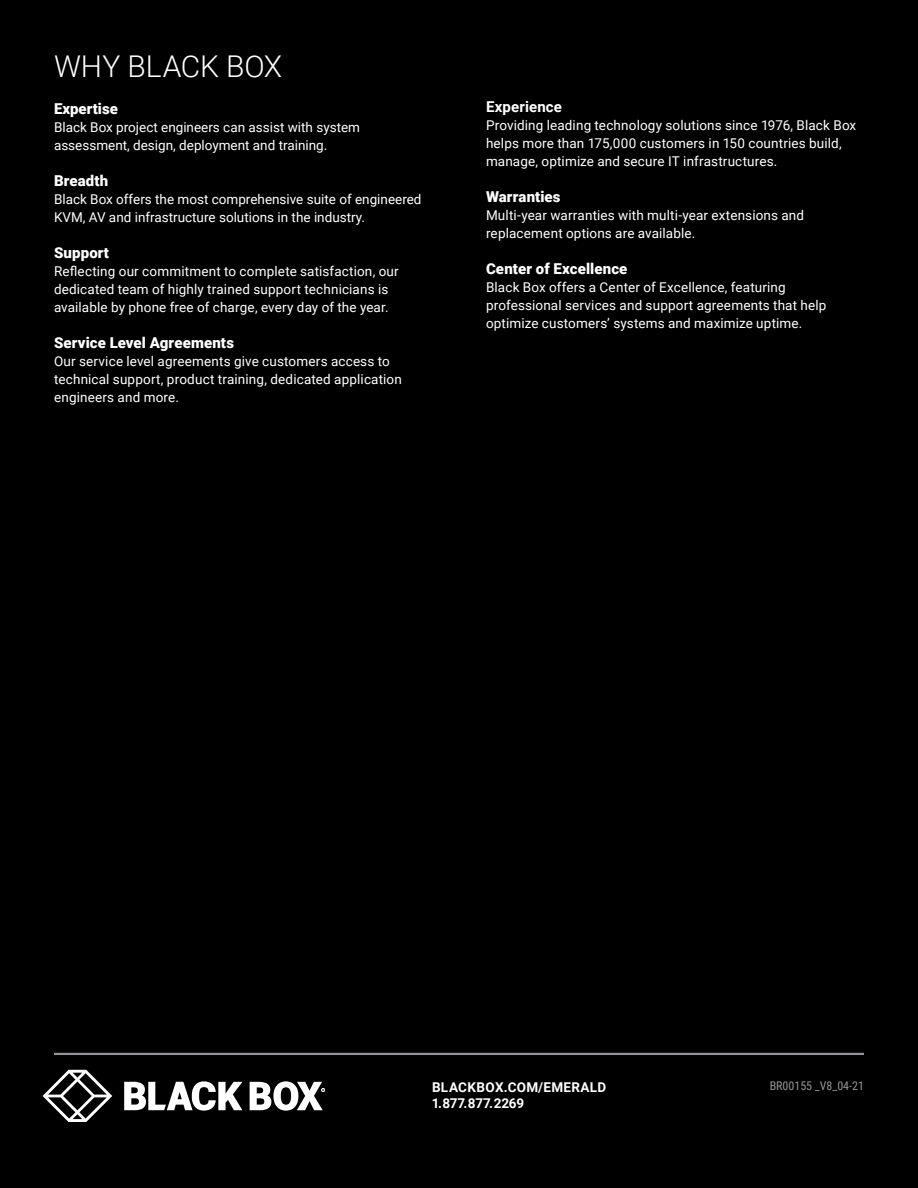
<style>
.page{position:relative;width:918px;height:1188px;background:#000}
.page>*{position:absolute;margin:0;border:0;box-sizing:border-box;transform-origin:0 0}
.t1{font:300 30px "Roboto";letter-spacing:-.005em;color:#fff}
.t2{font:900 15px "Roboto";letter-spacing:.005em;color:#fff}
.t3{font:700 15px "Roboto";letter-spacing:.01em;color:#fff}
.t4{font:13.5px/18px "Roboto";letter-spacing:.01em;color:#fff}
.t5{font:700 13.5px "Roboto";letter-spacing:.025em;color:#fff}
.t6{font:700 13.5px "Roboto";letter-spacing:-.01em;color:#fff}
.t7{font:12px "Roboto Condensed";color:#939598}
</style>
<div class="page">
<hr style="left:54px;top:1053px;width:810px;height:2px;background:#939598">
<svg style="left:43px;top:1070px;width:69px;height:52px"></svg>
<svg style="left:124px;top:1081px;width:118px;height:30px"></svg>
<svg style="left:250px;top:1081px;width:75px;height:30px"></svg>
<h1 class="t1" style="left:54px;top:45px;width:230px">WHY BLACK BOX</h1>
<p class="t2" style="left:54px;top:98px;width:65px">Expertise</p>
<p class="t4" style="left:54px;top:118px;width:308px">Black Box project engineers can assist with system assessment, design, deployment and training.</p>
<p class="t2" style="left:54px;top:170px;width:56px">Breadth</p>
<p class="t4" style="left:54px;top:190px;width:369px">Black Box offers the most comprehensive suite of engineered<br>KVM, AV and infrastructure solutions in the industry.</p>
<p class="t2" style="left:54px;top:242px;width:57px">Support</p>
<p class="t4" style="left:54px;top:262px;width:346px">Reflecting our commitment to complete satisfaction, our dedicated team of highly trained support technicians is available by phone free of charge, every day of the year.</p>
<p class="t2" style="left:54px;top:332px;width:182px">Service Level Agreements</p>
<p class="t4" style="left:54px;top:352px;width:349px">Our service level agreements give customers access to technical support, product training, dedicated application engineers and more.</p>
<p class="t3" style="left:486px;top:96px;width:78px">Experience</p>
<p class="t4" style="left:486px;top:116px;width:372px">Providing leading technology solutions since 1976, Black Box helps more than 175,000 customers in 150 countries build, manage, optimize and secure IT infrastructures.</p>
<p class="t2" style="left:486px;top:186px;width:76px">Warranties</p>
<p class="t4" style="left:486px;top:206px;width:320px">Multi-year warranties with multi-year extensions and replacement options are available.</p>
<p class="t2" style="left:486px;top:258px;width:143px">Center of Excellence</p>
<p class="t4" style="left:486px;top:278px;width:342px">Black Box offers a Center of Excellence, featuring professional services and support agreements that help optimize customers’ systems and maximize uptime.</p>
<p class="t5" style="left:432px;top:1077px;width:176px">BLACKBOX.COM/EMERALD</p>
<p class="t7" style="left:770px;top:1078px;width:96px">BR00155 _V8_04-21</p>
<p class="t6" style="left:432px;top:1093px;width:94px">1.877.877.2269</p>
</div>
